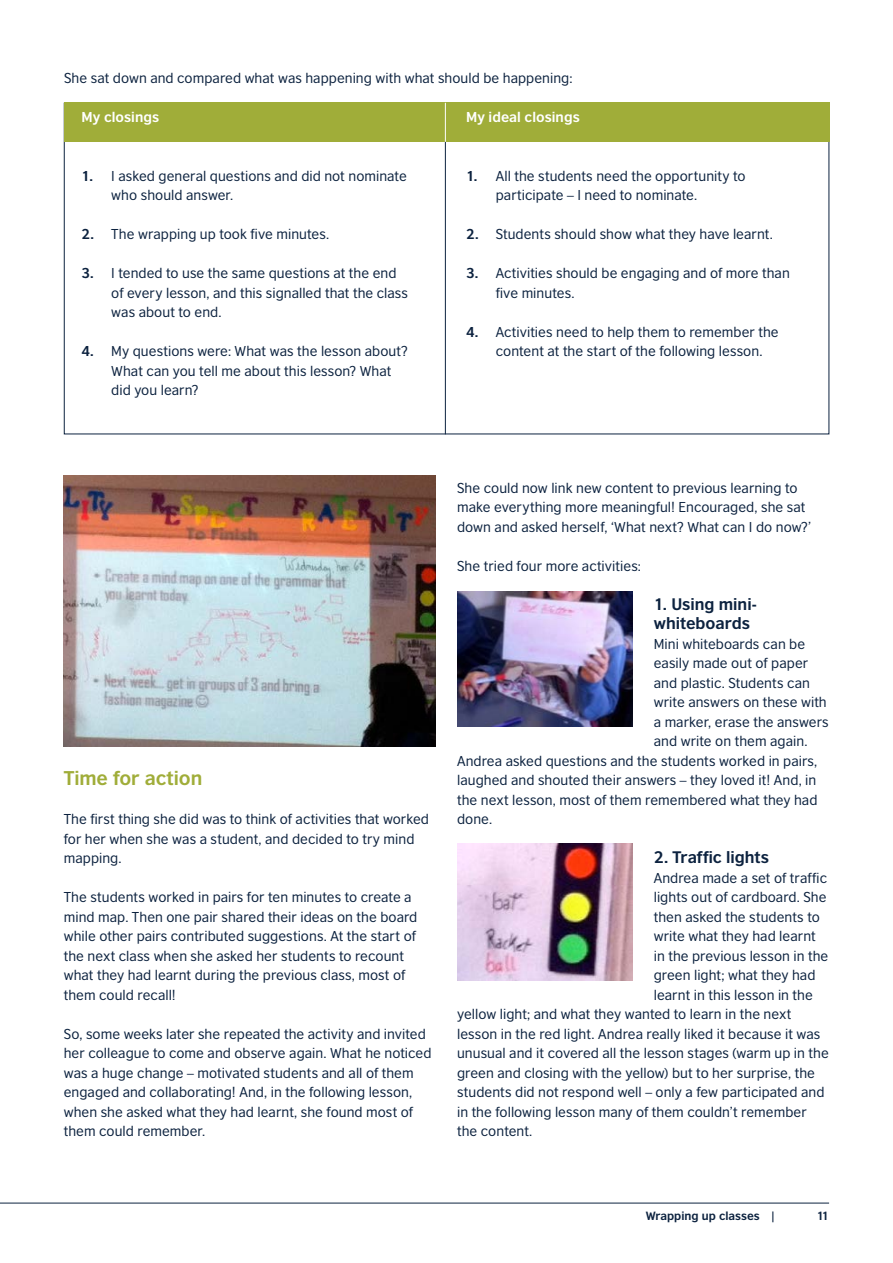
<style>
.page{position:relative;width:893px;height:1263px;background:#fff}
.page>*{position:absolute;margin:0;border:0;box-sizing:border-box;transform-origin:0 0}
.t1{font:700 18.75px "British Council Sans";letter-spacing:-.005em;color:#a0ad39}
.t2{font:700 15.75px/19.5px "British Council Sans";color:#0c223f}
.t3{font:13.5px/19.5px "British Council Sans";letter-spacing:.005em;color:#0c223f}
.t4{font:700 13.5px "British Council Sans";letter-spacing:.005em;color:#fff}
.t5{font:700 11.25px "British Council Sans";color:#0c223f}
.s1{font-weight:700}
</style>
<div class="page">
<div style="left:64px;top:103px;width:765px;height:39px;background:#a0ad39"></div>
<hr style="left:445px;top:142px;width:1px;height:292px;background:#0c223f">
<hr style="left:445px;top:103px;width:1px;height:39px;background:#fff">
<img style="left:64px;top:475px;width:372px;height:271px">
<img style="left:457px;top:591px;width:175px;height:136px">
<img style="left:457px;top:844px;width:175px;height:136px">
<hr style="left:0;top:1203px;width:829px;height:1px;background:#0c223f">
<p class="t3" style="left:64px;top:68px;width:510px">She sat down and compared what was happening with what should be happening:</p>
<p class="t4" style="left:466px;top:109px;width:115px">My ideal closings</p>
<p class="t4" style="left:82px;top:109px;width:79px">My closings</p>
<p class="t3" style="left:111px;top:166px;width:297px;text-indent:-30px"><span class="s1">1.</span> I asked general questions and did not nominate who should answer.</p>
<p class="t3" style="left:82px;top:224px;width:249px"><span class="s1">2.</span> The wrapping up took five minutes.</p>
<p class="t3" style="left:111px;top:263px;width:298px;text-indent:-30px"><span class="s1">3.</span> I tended to use the same questions at the end of every lesson, and this signalled that the class was about to end.</p>
<p class="t3" style="left:111px;top:341px;width:298px;text-indent:-30px"><span class="s1">4.</span> My questions were: What was the lesson about?<br>What can you tell me about this lesson? What did you learn?</p>
<p class="t3" style="left:496px;top:166px;width:251px;text-indent:-30px"><span class="s1">1.</span> All the students need the opportunity to participate – I need to nominate.</p>
<p class="t3" style="left:466px;top:224px;width:308px"><span class="s1">2.</span> Students should show what they have learnt.</p>
<p class="t3" style="left:496px;top:263px;width:295px;text-indent:-30px"><span class="s1">3.</span> Activities should be engaging and of more than five minutes.</p>
<p class="t3" style="left:496px;top:322px;width:284px;text-indent:-30px"><span class="s1">4.</span> Activities need to help them to remember the content at the start of the following lesson.</p>
<h1 class="t1" style="left:64px;top:766px;width:140px">Time for action</h1>
<p class="t3" style="left:64px;top:809px;width:367px">The first thing she did was to think of activities that worked for her when she was a student, and decided to try mind mapping.</p>
<p class="t3" style="left:64px;top:887px;width:355px">The students worked in pairs for ten minutes to create a mind map. Then one pair shared their ideas on the board while other pairs contributed suggestions. At the start of the next class when she asked her students to recount what they had learnt during the previous class, most of them could recall!</p>
<p class="t3" style="left:64px;top:1024px;width:369px">So, some weeks later she repeated the activity and invited her colleague to come and observe again. What he noticed was a huge change – motivated students and all of them engaged and collaborating! And, in the following lesson, when she asked what they had learnt, she found most of them could remember.</p>
<p class="t3" style="left:457px;top:478px;width:356px">She could now link new content to previous learning to make everything more meaningful! Encouraged, she sat down and asked herself, ‘What next? What can I do now?’</p>
<p class="t3" style="left:457px;top:556px;width:185px">She tried four more activities:</p>
<p class="t2" style="left:654px;top:594px;width:105px">1. Using mini&shy;whiteboards</p>
<p class="t3" style="left:654px;top:634px;width:153px">Mini whiteboards can be</p>
<p class="t3" style="left:654px;top:653px;width:156px">easily made out of paper</p>
<p class="t3" style="left:654px;top:673px;width:158px">and plastic. Students can</p>
<p class="t3" style="left:654px;top:692px;width:174px">write answers on these with</p>
<p class="t3" style="left:654px;top:712px;width:176px">a marker, erase the answers</p>
<p class="t3" style="left:654px;top:731px;width:155px">and write on them again.</p>
<p class="t3" style="left:457px;top:751px;width:362px">Andrea asked questions and the students worked in pairs,</p>
<p class="t3" style="left:457px;top:770px;width:361px">laughed and shouted their answers – they loved it! And, in</p>
<p class="t3" style="left:457px;top:790px;width:362px">the next lesson, most of them remembered what they had</p>
<p class="t3" style="left:457px;top:809px;width:37px">done.</p>
<p class="t2" style="left:654px;top:847px;width:117px">2. Traffic lights</p>
<p class="t3" style="left:654px;top:868px;width:175px">Andrea made a set of traffic</p>
<p class="t3" style="left:654px;top:887px;width:174px">lights out of cardboard. She</p>
<p class="t3" style="left:654px;top:907px;width:168px">then asked the students to</p>
<p class="t3" style="left:654px;top:926px;width:164px">write what they had learnt</p>
<p class="t3" style="left:654px;top:946px;width:176px">in the previous lesson in the</p>
<p class="t3" style="left:654px;top:965px;width:163px">green light; what they had</p>
<p class="t3" style="left:654px;top:985px;width:161px">learnt in this lesson in the</p>
<p class="t3" style="left:457px;top:1004px;width:336px">yellow light; and what they wanted to learn in the next</p>
<p class="t3" style="left:457px;top:1024px;width:365px">lesson in the red light. Andrea really liked it because it was</p>
<p class="t3" style="left:457px;top:1043px;width:373px">unusual and it covered all the lesson stages (warm up in the</p>
<p class="t3" style="left:457px;top:1063px;width:359px">green and closing with the yellow) but to her surprise, the</p>
<p class="t3" style="left:457px;top:1082px;width:369px">students did not respond well – only a few participated and</p>
<p class="t3" style="left:457px;top:1102px;width:351px">in the following lesson many of them couldn’t remember</p>
<p class="t3" style="left:457px;top:1121px;width:77px">the content.</p>
<p class="t5" style="left:646px;top:1209px;width:131px">Wrapping up classes |</p>
<p class="t5" style="left:817px;top:1209px;width:14px">11</p>
</div>
